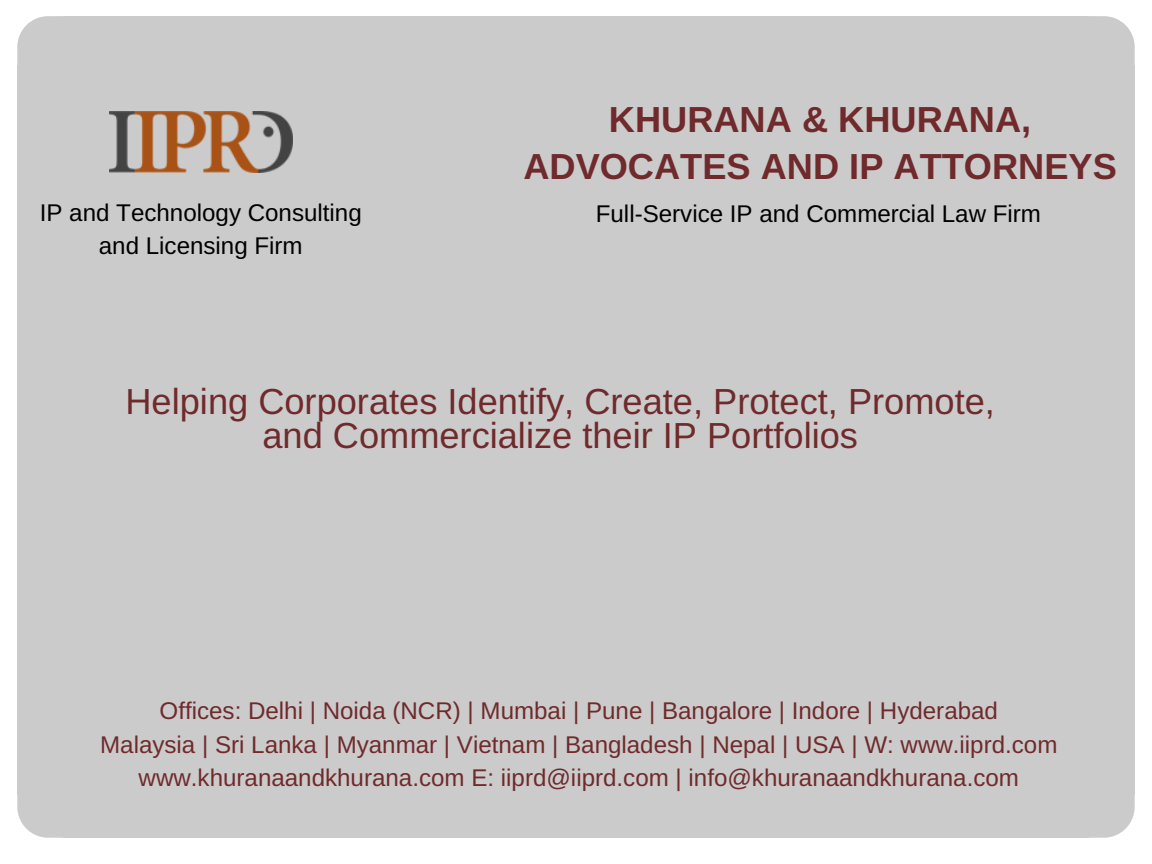
<style>
.page{position:relative;width:1152px;height:864px;background:#fff}
.page>*{position:absolute;margin:0;border:0;box-sizing:border-box;transform-origin:0 0}
.t1{font:36.3px/34.8px "Arimo";color:#702a2c;text-align:center}
.t2{font:700 36.3px/46.2px "Arimo";color:#702a2c;text-align:center}
.t3{font:24.15px/33.8px "Arimo";color:#702a2c;text-align:center}
.t4{font:24.15px "Arimo";color:#000}
</style>
<div class="page">
<svg style="left:1089px;top:16px;width:46px;height:49px;background:#d0d0d0"></svg>
<div style="left:1087px;top:65px;width:48px;height:730px;background:#cbcbcb"></div>
<div style="left:63px;top:65px;width:1026px;height:730px;background:#cbcbcb"></div>
<div style="left:63px;top:16px;width:1026px;height:51px;background:#cbcbcb"></div>
<svg style="left:17px;top:16px;width:46px;height:49px;background:#d0d0d0"></svg>
<div style="left:17px;top:65px;width:48px;height:730px;background:#cbcbcb"></div>
<div style="left:63px;top:793px;width:1026px;height:45px;background:#cbcbcb"></div>
<svg style="left:17px;top:795px;width:46px;height:43px;background:#d1d1d1"></svg>
<svg style="left:1089px;top:795px;width:46px;height:43px;background:#d1d1d1"></svg>
<img style="left:109px;top:111px;width:183px;height:61px">
<h1 class="t2" style="left:523px;top:97px;width:595px">KHURANA &amp; KHURANA,<br>ADVOCATES AND IP ATTORNEYS</h1>
<p class="t4" style="left:40px;top:199px;width:324px">IP and Technology Consulting</p>
<p class="t4" style="left:596px;top:200px;width:447px">Full-Service IP and Commercial Law Firm</p>
<p class="t4" style="left:99px;top:232px;width:205px">and Licensing Firm</p>
<h1 class="t1" style="left:126px;top:384px;width:871px">Helping Corporates Identify, Create, Protect, Promote, and Commercialize their IP Portfolios</h1>
<p class="t3" style="left:100px;top:694px;width:959px">Offices: Delhi | Noida (NCR) | Mumbai | Pune | Bangalore | Indore | Hyderabad<br>Malaysia | Sri Lanka | Myanmar | Vietnam | Bangladesh | Nepal | USA | W: www.iiprd.com www.khuranaandkhurana.com E: iiprd@iiprd.com | info@khuranaandkhurana.com</p>
</div>
